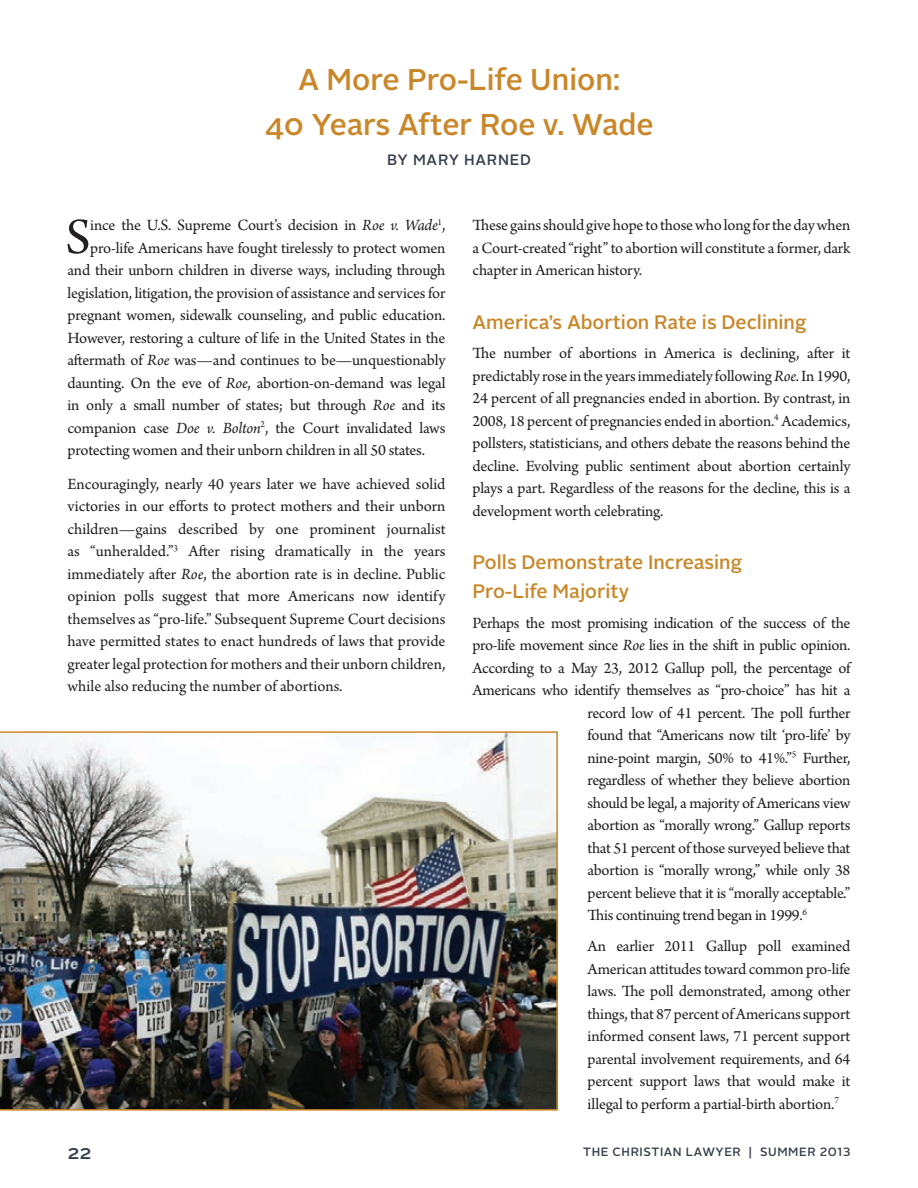
<style>
.page{position:relative;width:918px;height:1188px;background:#fff}
.page>*{position:absolute;margin:0;border:0;box-sizing:border-box;transform-origin:0 0}
.t1{font:52.95px "Arno Pro";color:#231f20}
.t2{font:500 30px/45px "Alright Sans";letter-spacing:-.01em;color:#c9872a;text-align:center}
.t3{font:500 19.5px/29.2px "Alright Sans";color:#c9872a}
.t4{font:500 19.5px "Alright Sans";color:#363f4a}
.t5{font:16.5px/22.5px "Arno Pro";letter-spacing:-.01em;color:#231f20;text-align:justify}
.t6{font:500 15px "Alright Sans";letter-spacing:.05em;color:#363f4a}
.t7{font:500 12px "Alright Sans";letter-spacing:.05em;color:#363f4a}
.s1{font-style:italic}
</style>
<div class="page">
<img style="left:0;top:731px;width:558px;height:380px">
<h2 class="t2" style="left:264px;top:58px;width:391px">A More Pro-Life Union:<br>40 Years After Roe v. Wade</h2>
<p class="t6" style="left:387px;top:149px;width:112px">BY Mary Harned</p>
<h1 class="t1" style="left:65px;top:207px;width:27px">S</h1>
<p class="t5" style="left:90px;top:215px;width:357px">ince the U.S. Supreme Court’s decision in <span class="s1">Roe v. Wade</span><sup>1</sup>,</p>
<p class="t5" style="left:90px;top:237px;width:357px">pro-life Americans have fought tirelessly to protect women</p>
<p class="t5" style="left:68px;top:260px;width:379px">and their unborn children in diverse ways, including through</p>
<p class="t5" style="left:68px;top:282px;width:380px">legislation, litigation, the provision of assistance and services for</p>
<p class="t5" style="left:68px;top:305px;width:380px">pregnant women, sidewalk counseling, and public education.</p>
<p class="t5" style="left:68px;top:328px;width:379px">However, restoring a culture of life in the United States in the</p>
<p class="t5" style="left:68px;top:350px;width:380px">aftermath of <span class="s1">Roe</span> was—and continues to be—unquestionably</p>
<p class="t5" style="left:68px;top:373px;width:379px">daunting. On the eve of <span class="s1">Roe</span>, abortion-on-demand was legal</p>
<p class="t5" style="left:68px;top:395px;width:379px">in only a small number of states; but through <span class="s1">Roe</span> and its</p>
<p class="t5" style="left:68px;top:417px;width:380px">companion case <span class="s1">Doe v. Bolton</span><sup>2</sup>, the Court invalidated laws</p>
<p class="t5" style="left:68px;top:440px;width:359px">protecting women and their unborn children in all 50 states.</p>
<p class="t5" style="left:67px;top:473px;width:380px">Encouragingly, nearly 40 years later we have achieved solid victories in our efforts to protect mothers and their unborn children—gains described by one prominent journalist as “unheralded.”<sup>3</sup> After rising dramatically in the years immediately after <span class="s1">Roe</span>, the abortion rate is in decline. Public opinion polls suggest that more Americans now identify themselves as “pro-life.” Subsequent Supreme Court decisions have permitted states to enact hundreds of laws that provide greater legal protection for mothers and their unborn children, while also reducing the number of abortions.</p>
<p class="t5" style="left:472px;top:215px;width:379px">These gains should give hope to those who long for the day when a Court-created “right” to abortion will constitute a former, dark chapter in American history.</p>
<p class="t3" style="left:472px;top:308px;width:335px">America’s Abortion Rate is Declining</p>
<p class="t5" style="left:472px;top:343px;width:380px">The number of abortions in America is declining, after it predictably rose in the years immediately following <span class="s1">Roe</span>. In 1990, 24 percent of all pregnancies ended in abortion. By contrast, in 2008, 18 percent of pregnancies ended in abortion.<sup>4</sup> Academics, pollsters, statisticians, and others debate the reasons behind the decline. Evolving public sentiment about abortion certainly plays a part. Regardless of the reasons for the decline, this is a development worth celebrating.</p>
<p class="t3" style="left:472px;top:548px;width:271px">Polls Demonstrate Increasing<br>Pro-Life Majority</p>
<p class="t5" style="left:472px;top:612px;width:380px">Perhaps the most promising indication of the success of the</p>
<p class="t5" style="left:472px;top:635px;width:380px">pro-life movement since <span class="s1">Roe</span> lies in the shift in public opinion.</p>
<p class="t5" style="left:472px;top:657px;width:379px">According to a May 23, 2012 Gallup poll, the percentage of</p>
<p class="t5" style="left:472px;top:680px;width:379px">Americans who identify themselves as “pro-choice” has hit a</p>
<p class="t5" style="left:588px;top:702px;width:264px">record low of 41 percent. The poll further</p>
<p class="t5" style="left:588px;top:725px;width:265px">found that “Americans now tilt ‘pro-life’ by</p>
<p class="t5" style="left:588px;top:747px;width:264px">nine-point margin, 50% to 41%.”<sup>5</sup> Further,</p>
<p class="t5" style="left:588px;top:770px;width:264px">regardless of whether they believe abortion</p>
<p class="t5" style="left:588px;top:792px;width:264px">should be legal, a majority of Americans view</p>
<p class="t5" style="left:588px;top:815px;width:264px">abortion as “morally wrong.” Gallup reports</p>
<p class="t5" style="left:588px;top:837px;width:264px">that 51 percent of those surveyed believe that</p>
<p class="t5" style="left:588px;top:860px;width:264px">abortion is “morally wrong,” while only 38</p>
<p class="t5" style="left:588px;top:882px;width:264px">percent believe that it is “morally acceptable.”</p>
<p class="t5" style="left:588px;top:905px;width:221px">This continuing trend began in 1999.<sup>6</sup></p>
<p class="t5" style="left:588px;top:936px;width:264px">An earlier 2011 Gallup poll examined American attitudes toward common pro-life laws. The poll demonstrated, among other things, that 87 percent of Americans support informed consent laws, 71 percent support parental involvement requirements, and 64 percent support laws that would make it illegal to perform a partial-birth abortion.<sup>7</sup></p>
<p class="t4" style="left:68px;top:1138px;width:25px">22</p>
<p class="t7" style="left:583px;top:1143px;width:269px">The Christian Lawyer | Summer 2013</p>
</div>
